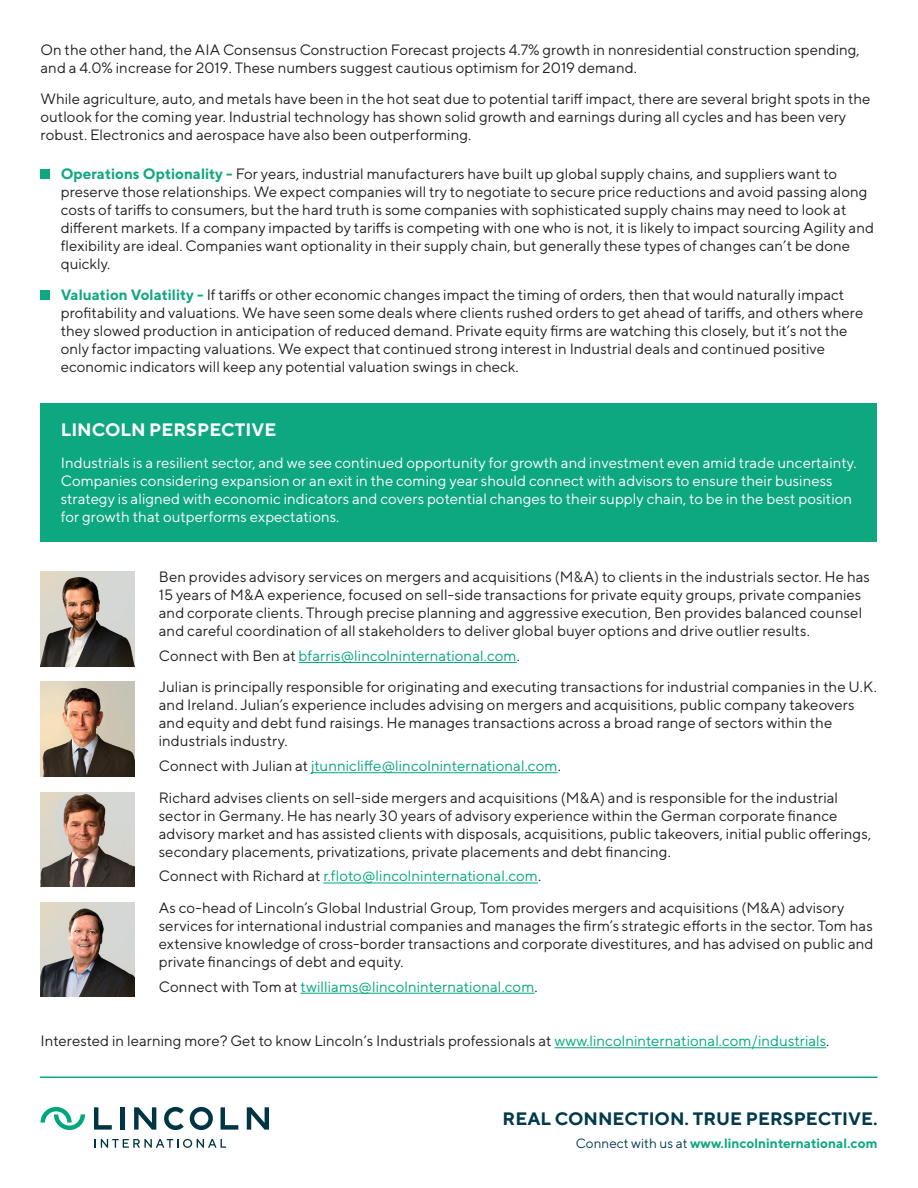
<style>
.page{position:relative;width:918px;height:1188px;background:#fff}
.page>*{position:absolute;margin:0;border:0;box-sizing:border-box;transform-origin:0 0}
.t1{font:700 18px "TT Norms";color:#003a4c}
.All_Caps_-_12pt_Font{font:700 18px "TT Norms";color:#fff}
.All_Caps_-_12pt_Font-2{font:15px/18px "TT Norms";color:#231f20}
.Body_Text{font:15px/18px "TT Norms";color:#231f20}
.Body_Text-2{font:15px/18px "TT Norms";color:#fff}
.t2{font:15px "TT Norms";color:#00a87e}
.t3{font:700 13.5px "TT Norms";color:#0da780}
.s1{font-weight:700;color:#0da780}
.s2{color:#231f20}
.s3{color:#00a87e}
.s4{font-weight:400;color:#003a4c}
</style>
<div class="page">
<hr style="left:40px;top:1077px;width:837px;height:1px;background:#0da780">
<hr style="left:121px;top:1107px;width:4px;height:23px;background:#003543">
<svg style="left:134px;top:1107px;width:22px;height:23px"></svg>
<svg style="left:94px;top:1107px;width:18px;height:23px"></svg>
<svg style="left:247px;top:1107px;width:22px;height:23px"></svg>
<svg style="left:221px;top:1107px;width:17px;height:23px"></svg>
<svg style="left:164px;top:1107px;width:20px;height:23px"></svg>
<svg style="left:190px;top:1107px;width:23px;height:23px"></svg>
<svg style="left:40px;top:1107px;width:45px;height:23px"></svg>
<svg style="left:94px;top:1139px;width:132px;height:9px"></svg>
<div style="left:40px;top:403px;width:838px;height:139px;background:#0da780"></div>
<div style="left:40px;top:169px;width:10px;height:10px;background:#0da780"></div>
<div style="left:40px;top:290px;width:10px;height:9px;background:#0da780"></div>
<hr style="left:299px;top:662px;width:218px;height:1px;background:#00a87e">
<hr style="left:311px;top:772px;width:247px;height:1px;background:#00a87e">
<hr style="left:323px;top:883px;width:215px;height:1px;background:#00a87e">
<hr style="left:301px;top:993px;width:234px;height:1px;background:#00a87e">
<img style="left:40px;top:572px;width:95px;height:94px">
<img style="left:40px;top:792px;width:95px;height:95px">
<img style="left:40px;top:682px;width:95px;height:94px">
<img style="left:40px;top:902px;width:95px;height:95px">
<hr style="left:554px;top:1047px;width:272px;height:1px;background:#00a87e">
<p class="Body_Text" style="left:40px;top:40px;width:821px">On the other hand, the AIA Consensus Construction Forecast projects 4.7% growth in nonresidential construction spending, and a 4.0% increase for 2019. These numbers suggest cautious optimism for 2019 demand.</p>
<p class="Body_Text" style="left:40px;top:90px;width:832px">While agriculture, auto, and metals have been in the hot seat due to potential tariff impact, there are several bright spots in the outlook for the coming year. Industrial technology has shown solid growth and earnings during all cycles and has been very robust. Electronics and aerospace have also been outperforming.</p>
<p class="All_Caps_-_12pt_Font-2" style="left:61px;top:164px;width:815px"><span class="s1">Operations Optionality -</span> For years, industrial manufacturers have built up global supply chains, and suppliers want to preserve those relationships. We expect companies will try to negotiate to secure price reductions and avoid passing along costs of tariffs to consumers, but the hard truth is some companies with sophisticated supply chains may need to look at different markets. If a company impacted by tariffs is competing with one who is not, it is likely to impact sourcing Agility and flexibility are ideal. Companies want optionality in their supply chain, but generally these types of changes can’t be done quickly.</p>
<p class="All_Caps_-_12pt_Font-2" style="left:61px;top:286px;width:804px"><span class="s1">Valuation Volatility -</span> If tariffs or other economic changes impact the timing of orders, then that would naturally impact profitability and valuations. We have seen some deals where clients rushed orders to get ahead of tariffs, and others where they slowed production in anticipation of reduced demand. Private equity firms are watching this closely, but it’s not the only factor impacting valuations. We expect that continued strong interest in Industrial deals and continued positive economic indicators will keep any potential valuation swings in check.</p>
<p class="All_Caps_-_12pt_Font" style="left:61px;top:418px;width:217px">LINCOLN PERSPECTIVE</p>
<p class="Body_Text-2" style="left:61px;top:453px;width:797px">Industrials is a resilient sector, and we see continued opportunity for growth and investment even amid trade uncertainty.<br>Companies considering expansion or an exit in the coming year should connect with advisors to ensure their business strategy is aligned with economic indicators and covers potential changes to their supply chain, to be in the best position for growth that outperforms expectations.</p>
<p class="All_Caps_-_12pt_Font-2" style="left:159px;top:568px;width:713px">Ben provides advisory services on mergers and acquisitions (M&amp;A) to clients in the industrials sector. He has 15 years of M&amp;A experience, focused on sell-side transactions for private equity groups, private companies and corporate clients. Through precise planning and aggressive execution, Ben provides balanced counsel and careful coordination of all stakeholders to deliver global buyer options and drive outlier results.</p>
<p class="t2" style="left:159px;top:647px;width:363px"><span class="s2">Connect with Ben at</span> bfarris@lincolninternational.com<span class="s2">.</span></p>
<p class="All_Caps_-_12pt_Font-2" style="left:159px;top:678px;width:720px">Julian is principally responsible for originating and executing transactions for industrial companies in the U.K. and Ireland. Julian’s experience includes advising on mergers and acquisitions, public company takeovers and equity and debt fund raisings. He manages transactions across a broad range of sectors within the industrials industry.</p>
<p class="t2" style="left:159px;top:757px;width:404px"><span class="s2">Connect with Julian at</span> jtunnicliffe@lincolninternational.com<span class="s2">.</span></p>
<p class="All_Caps_-_12pt_Font-2" style="left:159px;top:788px;width:714px">Richard advises clients on sell-side mergers and acquisitions (M&amp;A) and is responsible for the industrial sector in Germany. He has nearly 30 years of advisory experience within the German corporate finance advisory market and has assisted clients with disposals, acquisitions, public takeovers, initial public offerings, secondary placements, privatizations, private placements and debt financing.</p>
<p class="t2" style="left:159px;top:867px;width:384px"><span class="s2">Connect with Richard at</span> r.floto@lincolninternational.com<span class="s2">.</span></p>
<p class="All_Caps_-_12pt_Font-2" style="left:159px;top:898px;width:716px">As co-head of Lincoln’s Global Industrial Group, Tom provides mergers and acquisitions (M&amp;A) advisory services for international industrial companies and manages the firm’s strategic efforts in the sector. Tom has extensive knowledge of cross-border transactions and corporate divestitures, and has advised on public and private financings of debt and equity.</p>
<p class="t2" style="left:159px;top:977px;width:381px"><span class="s2">Connect with Tom at</span> twilliams@lincolninternational.com<span class="s2">.</span></p>
<p class="All_Caps_-_12pt_Font-2" style="left:40px;top:1032px;width:790px">Interested in learning more? Get to know Lincoln’s Industrials professionals at <span class="s3">www.lincolninternational.com/industrials</span>.</p>
<p class="t1" style="left:503px;top:1107px;width:376px">REAL CONNECTION. TRUE PERSPECTIVE.</p>
<p class="t3" style="left:576px;top:1134px;width:303px"><span class="s4">Connect with us at</span> www.lincolninternational.com</p>
</div>
